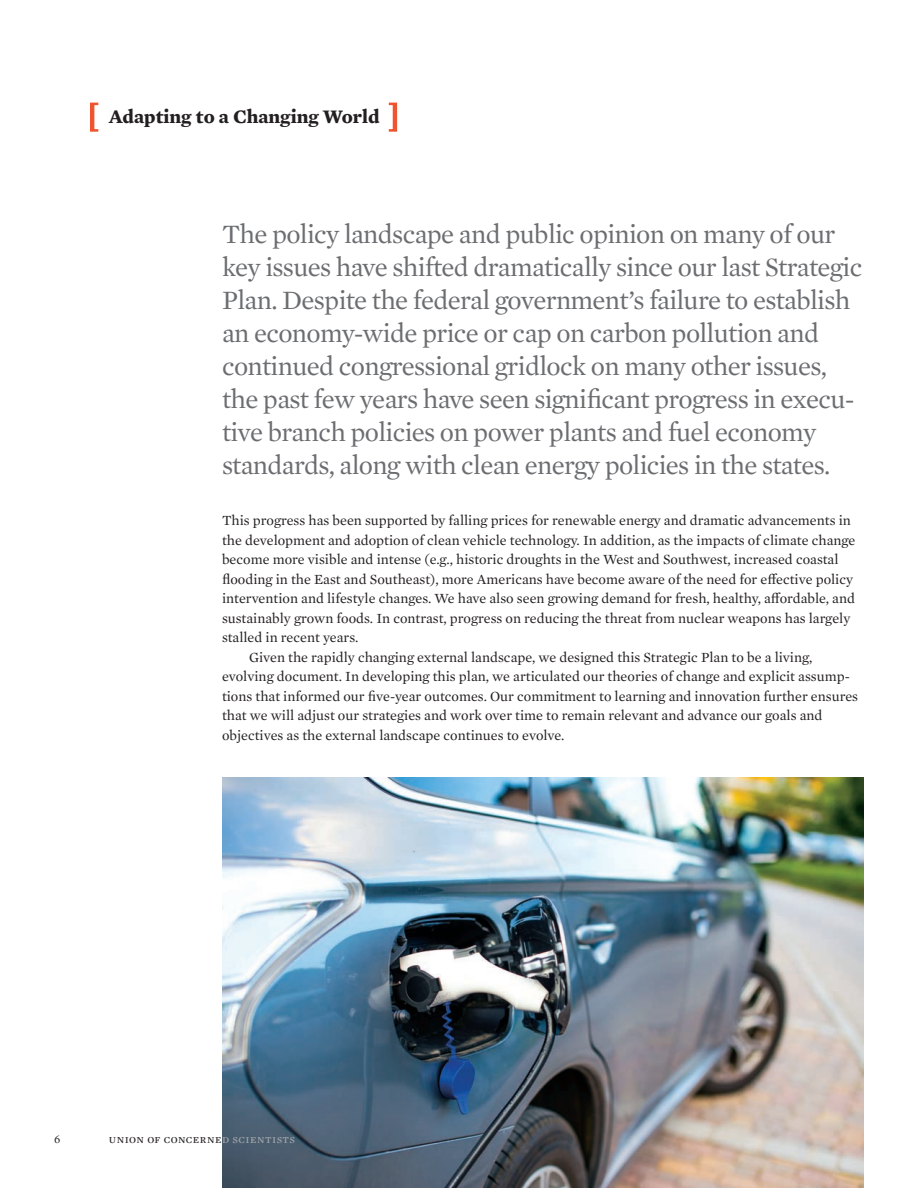
<style>
.page{position:relative;width:918px;height:1188px;background:#fff}
.page>*{position:absolute;margin:0;border:0;box-sizing:border-box;transform-origin:0 0}
.t1{font:27px/33px "Mercury Text G1";letter-spacing:-.025em;color:#6c6d70}
.t2{font:700 19.5px "Mercury Text G1";color:#231f20}
.t3{font:14.25px "Mercury Text G1";color:#231f20}
.t4{font:12px "Mercury Text G1 Roman SC";letter-spacing:.04em;color:#231f20}
.t5{font:12px "Mercury Text G1";color:#231f20}
.s1{color:#a8a9ad}
</style>
<div class="page">
<img style="left:222px;top:778px;width:642px;height:410px">
<svg style="left:90px;top:102px;width:9px;height:30px"></svg>
<svg style="left:388px;top:102px;width:10px;height:30px"></svg>
<h2 class="t2" style="left:109px;top:102px;width:272px">Adapting to a Changing World</h2>
<p class="t1" style="left:222px;top:217px;width:642px">The policy landscape and public opinion on many of our key issues have shifted dramatically since our last Strategic Plan. Despite the federal government’s failure to establish an economy-wide price or cap on carbon pollution and continued congressional gridlock on many other issues, the past few years have seen significant progress in execu&shy;tive branch policies on power plants and fuel economy standards, along with clean energy policies in the states.</p>
<p class="t3" style="left:222px;top:510px;width:630px">This progress has been supported by falling prices for renewable energy and dramatic advancements in</p>
<p class="t3" style="left:222px;top:530px;width:635px">the development and adoption of clean vehicle technology. In addition, as the impacts of climate change</p>
<p class="t3" style="left:222px;top:549px;width:618px">become more visible and intense (e.g., historic droughts in the West and Southwest, increased coastal</p>
<p class="t3" style="left:222px;top:569px;width:633px">flooding in the East and Southeast), more Americans have become aware of the need for effective policy</p>
<p class="t3" style="left:222px;top:588px;width:635px">intervention and lifestyle changes. We have also seen growing demand for fresh, healthy, affordable, and</p>
<p class="t3" style="left:222px;top:608px;width:630px">sustainably grown foods. In contrast, progress on reducing the threat from nuclear weapons has largely</p>
<p class="t3" style="left:222px;top:627px;width:138px">stalled in recent years.</p>
<p class="t3" style="left:249px;top:647px;width:565px">Given the rapidly changing external landscape, we designed this Strategic Plan to be a living,</p>
<p class="t3" style="left:222px;top:666px;width:630px">evolving document. In developing this plan, we articulated our theories of change and explicit assump-</p>
<p class="t3" style="left:222px;top:686px;width:638px">tions that informed our five-year outcomes. Our commitment to learning and innovation further ensures</p>
<p class="t3" style="left:222px;top:705px;width:602px">that we will adjust our strategies and work over time to remain relevant and advance our goals and</p>
<p class="t3" style="left:222px;top:725px;width:344px">objectives as the external landscape continues to evolve.</p>
<p class="t5" style="left:54px;top:1130px;width:8px">6</p>
<p class="t4" style="left:109px;top:1132px;width:188px">union of concerne<span class="s1">d scientists</span></p>
<p class="t4" style="left:106px;top:1132px;width:188px">union of concerned scientists</p>
</div>
